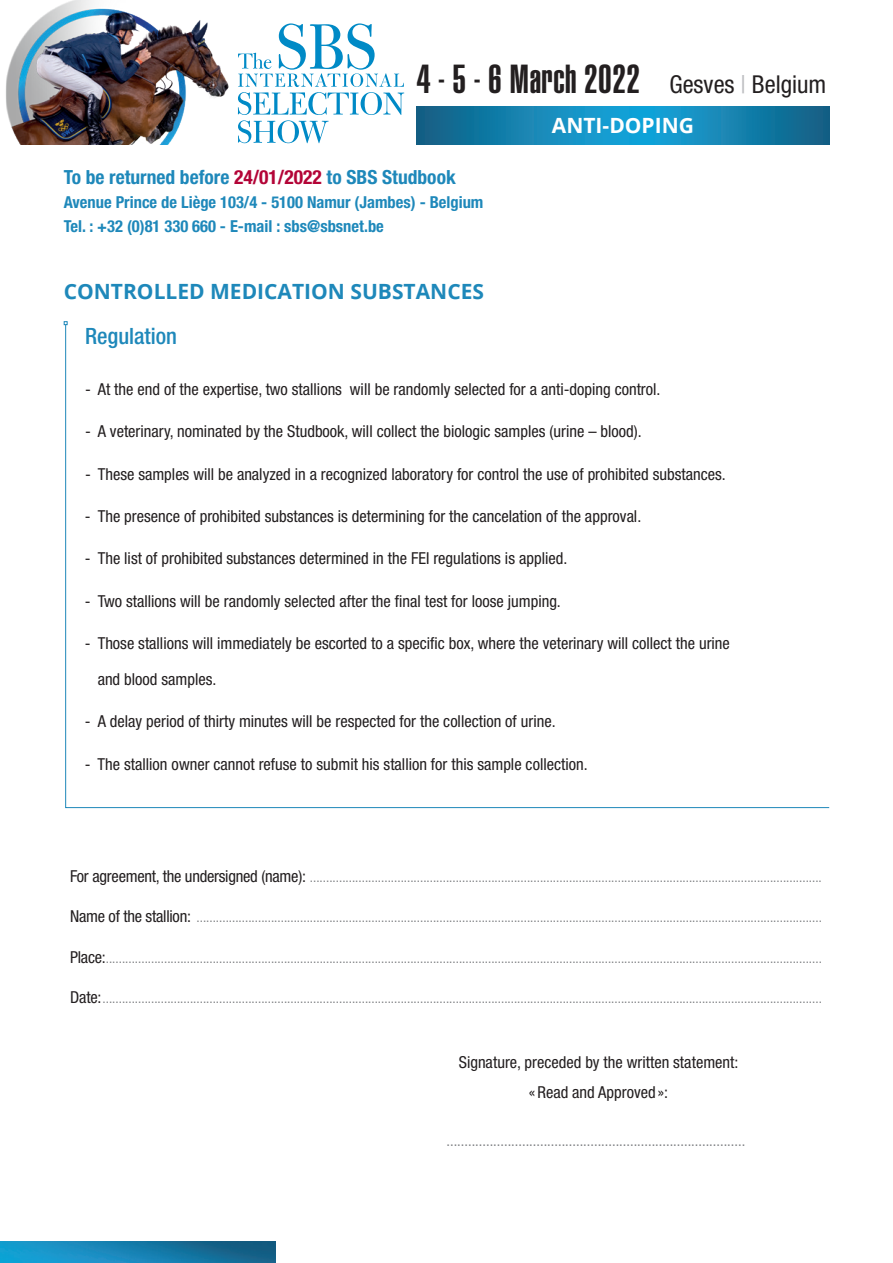
<style>
.page{position:relative;width:893px;height:1263px;background:#fff}
.page>*{position:absolute;margin:0;border:0;box-sizing:border-box;transform-origin:0 0}
.t1{font:39.9px "Helvetica LT Std Ultra Comp";letter-spacing:.01em;color:#231f20}
.t2{font:500 condensed 22.5px "Helvetica Neue LT Std";color:#1e88ba}
.t3{font:700 21px "Open Sans";color:#1e88ba}
.t4{font:700 21px "Open Sans";color:#fff}
.t5{font:700 condensed 19.5px "Helvetica Neue LT Std";color:#1e88ba}
.t6{font:condensed 16.5px/30px "Helvetica Neue LT Std";color:#231f20;text-align:center}
.t7{font:700 condensed 16.5px/24px "Helvetica Neue LT Std";color:#1e88ba}
.t8{font:condensed 15px "Helvetica Neue LT Std";color:#808285}
.t9{font:condensed 13.5px "Helvetica Neue LT Std";color:#808285}
.s1{font-family:"Helvetica Neue LT Std";font-stretch:condensed;font-size:24.6px}
.s2{font-family:"Helvetica Neue LT Std";font-stretch:condensed;font-size:24.6px;color:#bcbdc0}
.s3{color:#b30437}
.s4{font-size:16.5px;color:#231f20}
</style>
<div class="page">
<img style="left:0;top:1242px;width:275px;height:21px">
<svg style="left:417px;top:106px;width:412px;height:39px;background:#1483b1"></svg>
<svg style="left:238px;top:23px;width:166px;height:120px"></svg>
<svg style="left:65px;top:325px;width:765px;height:483px"></svg>
<svg style="left:64px;top:321px;width:4px;height:4px"></svg>
<img style="left:6px;top:0;width:223px;height:145px">
<h1 class="t1" style="left:417px;top:56px;width:411px">4 - 5 - 6 March 2022 <span class="s1">Gesves</span> <span class="s2">|</span> <span class="s1">Belgium</span></h1>
<h3 class="t4" style="left:552px;top:111px;width:144px">ANTI-DOPING</h3>
<h3 class="t5" style="left:64px;top:165px;width:393px">To be returned before <span class="s3">24/01/2022</span> to SBS Studbook</h3>
<p class="t7" style="left:64px;top:190px;width:421px">Avenue Prince de Liège 103/4 - 5100 Namur (Jambes) - Belgium<br>Tel. : +32 (0)81 330 660 - E-mail : sbs@sbsnet.be</p>
<h3 class="t3" style="left:64px;top:276px;width:422px">CONTROLLED MEDICATION SUBSTANCES</h3>
<h2 class="t2" style="left:85px;top:322px;width:94px">Regulation</h2>
<p class="t6" style="left:85px;top:374px;width:577px">- At the end of the expertise, two stallions will be randomly selected for a anti-doping control.</p>
<p class="t6" style="left:85px;top:416px;width:558px">- A veterinary, nominated by the Studbook, will collect the biologic samples (urine – blood).</p>
<p class="t6" style="left:85px;top:459px;width:642px">- These samples will be analyzed in a recognized laboratory for control the use of prohibited substances.</p>
<p class="t6" style="left:85px;top:501px;width:558px">- The presence of prohibited substances is determining for the cancelation of the approval.</p>
<p class="t6" style="left:85px;top:543px;width:484px">- The list of prohibited substances determined in the FEI regulations is applied.</p>
<p class="t6" style="left:85px;top:586px;width:477px">- Two stallions will be randomly selected after the final test for loose jumping.</p>
<p class="t6" style="left:98px;top:625px;width:634px;line-height:36px;text-align:left;text-indent:-13px">- Those stallions will immediately be escorted to a specific box, where the veterinary will collect the urine and blood samples.</p>
<p class="t6" style="left:85px;top:706px;width:472px">- A delay period of thirty minutes will be respected for the collection of urine.</p>
<p class="t6" style="left:85px;top:749px;width:504px">- The stallion owner cannot refuse to submit his stallion for this sample collection.</p>
<p class="t9" style="left:70px;top:869px;width:753px"><span class="s4">For agreement, the undersigned (name):</span> ..............................................................................................................................................................</p>
<p class="t9" style="left:70px;top:910px;width:753px"><span class="s4">Name of the stallion:</span> .................................................................................................................................................................................................</p>
<p class="t9" style="left:70px;top:950px;width:753px"><span class="s4">Place:</span>.............................................................................................................................................................................................................................</p>
<p class="t9" style="left:70px;top:991px;width:753px"><span class="s4">Date:</span>..............................................................................................................................................................................................................................</p>
<p class="t6" style="left:459px;top:1047px;width:281px">Signature, preceded by the written statement: «Read and Approved »:</p>
<p class="t8" style="left:446px;top:1132px;width:300px">...................................................................................</p>
</div>
